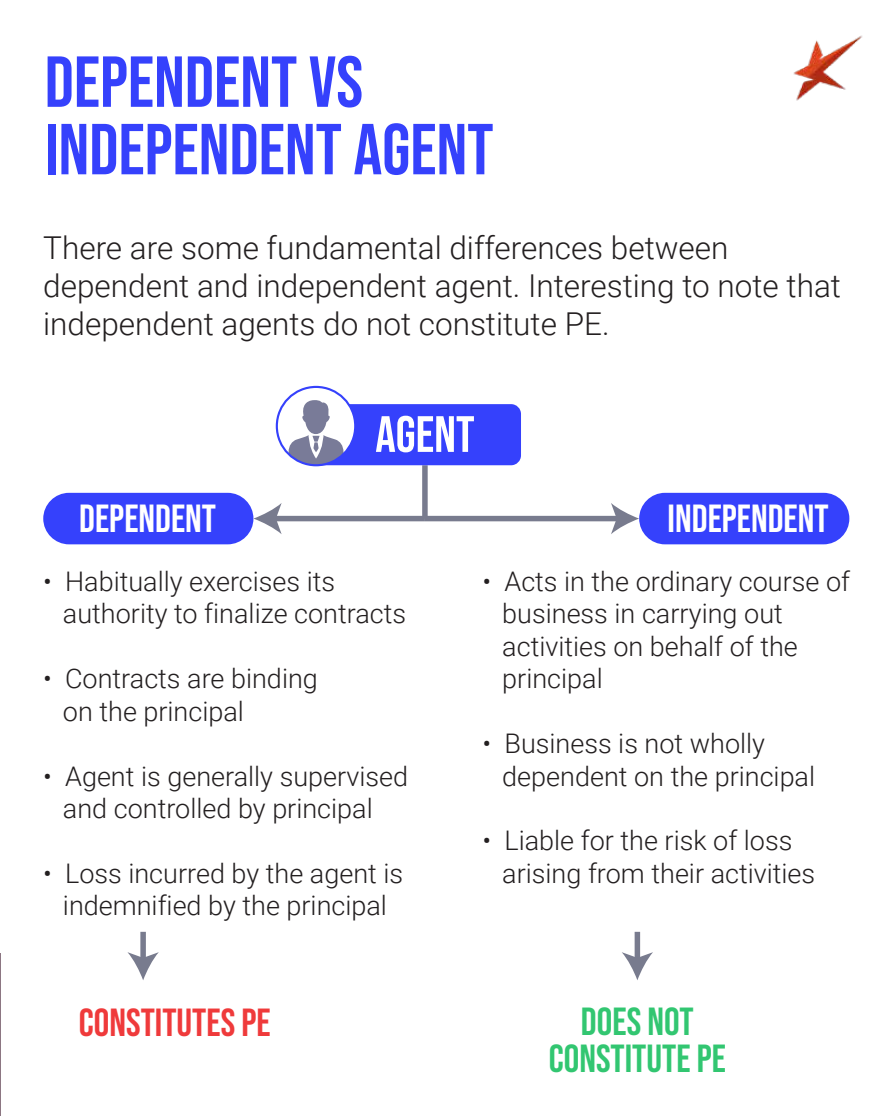
<style>
.page{position:relative;width:893px;height:1116px;background:#fff}
.page>*{position:absolute;margin:0;border:0;box-sizing:border-box;transform-origin:0 0}
.t1{font:72px/67.5px "Bebas Neue";color:#3541fc}
.t2{font:51px "Bebas Neue";color:#fff}
.t3{font:39px "Bebas Neue";color:#fff}
.t4{font:39px/37.5px "Bebas Neue";color:#32c671;text-align:center}
.t5{font:39px "Bebas Neue";color:#ef3a3b}
.t6{font:300 31.5px/37.8px "Roboto";color:#231f20}
.t7{font:300 27px/32.4px "Roboto";color:#231f20}
</style>
<div class="page">
<div style="left:422px;top:465px;width:5px;height:53px;background:#787b8e"></div>
<img style="left:793px;top:35px;width:70px;height:66px">
<hr style="left:0;top:953px;width:1px;height:163px;background:#8c7682">
<div style="left:311px;top:404px;width:209px;height:61px;background:#3541fc;border-radius:10px"></div>
<div style="left:43px;top:493px;width:210px;height:51px;background:#3541fc;border-radius:26px"></div>
<div style="left:639px;top:493px;width:209px;height:51px;background:#3541fc;border-radius:26px"></div>
<div style="left:273px;top:516px;width:151px;height:5px;background:#787b8e"></div>
<svg style="left:253px;top:503px;width:28px;height:31px"></svg>
<div style="left:140px;top:932px;width:6px;height:28px;background:#787b8e"></div>
<svg style="left:127px;top:952px;width:32px;height:28px"></svg>
<div style="left:634px;top:932px;width:5px;height:28px;background:#787b8e"></div>
<svg style="left:622px;top:952px;width:30px;height:28px"></svg>
<div style="left:424px;top:516px;width:195px;height:5px;background:#787b8e"></div>
<svg style="left:610px;top:503px;width:29px;height:31px"></svg>
<div style="left:277px;top:387px;width:78px;height:78px;background:#fff;border-radius:50%"></div>
<svg style="left:288px;top:400px;width:55px;height:65px"></svg>
<div style="left:275px;top:386px;width:81px;height:80px;border:2px solid #3541fc;border-radius:50%"></div>
<h1 class="t1" style="left:45px;top:47px;width:450px">DEPENDENT VS<br>INDEPENDENT AGENT</h1>
<p class="t6" style="left:43px;top:228px;width:798px">There are some fundamental differences between dependent and independent agent. Interesting to note that independent agents do not constitute PE.</p>
<h2 class="t2" style="left:375px;top:405px;width:101px">AGENT</h2>
<h3 class="t3" style="left:79px;top:496px;width:138px">DEPENDENT</h3>
<h3 class="t3" style="left:667px;top:496px;width:162px">INDEPENDENT</h3>
<p class="t7" style="left:63px;top:564px;width:344px;text-indent:-20px">• Habitually exercises its authority to finalize contracts</p>
<p class="t7" style="left:63px;top:661px;width:256px;text-indent:-20px">• Contracts are binding on the principal</p>
<p class="t7" style="left:43px;top:758px;width:366px;text-align:center">• Agent is generally supervised and controlled by principal</p>
<p class="t7" style="left:43px;top:856px;width:361px;text-align:center">• Loss incurred by the agent is indemnified by the principal</p>
<p class="t7" style="left:502px;top:564px;width:349px;text-indent:-20px">• Acts in the ordinary course of business in carrying out activities on behalf of the principal</p>
<p class="t7" style="left:502px;top:726px;width:314px;text-indent:-20px">• Business is not wholly dependent on the principal</p>
<p class="t7" style="left:502px;top:823px;width:314px;text-indent:-20px">• Liable for the risk of loss arising from their activities</p>
<h3 class="t5" style="left:79px;top:1000px;width:193px">CONSTITUTES PE</h3>
<h3 class="t4" style="left:548px;top:1002px;width:179px">DOES NOT<br>CONSTITUTE PE</h3>
</div>
